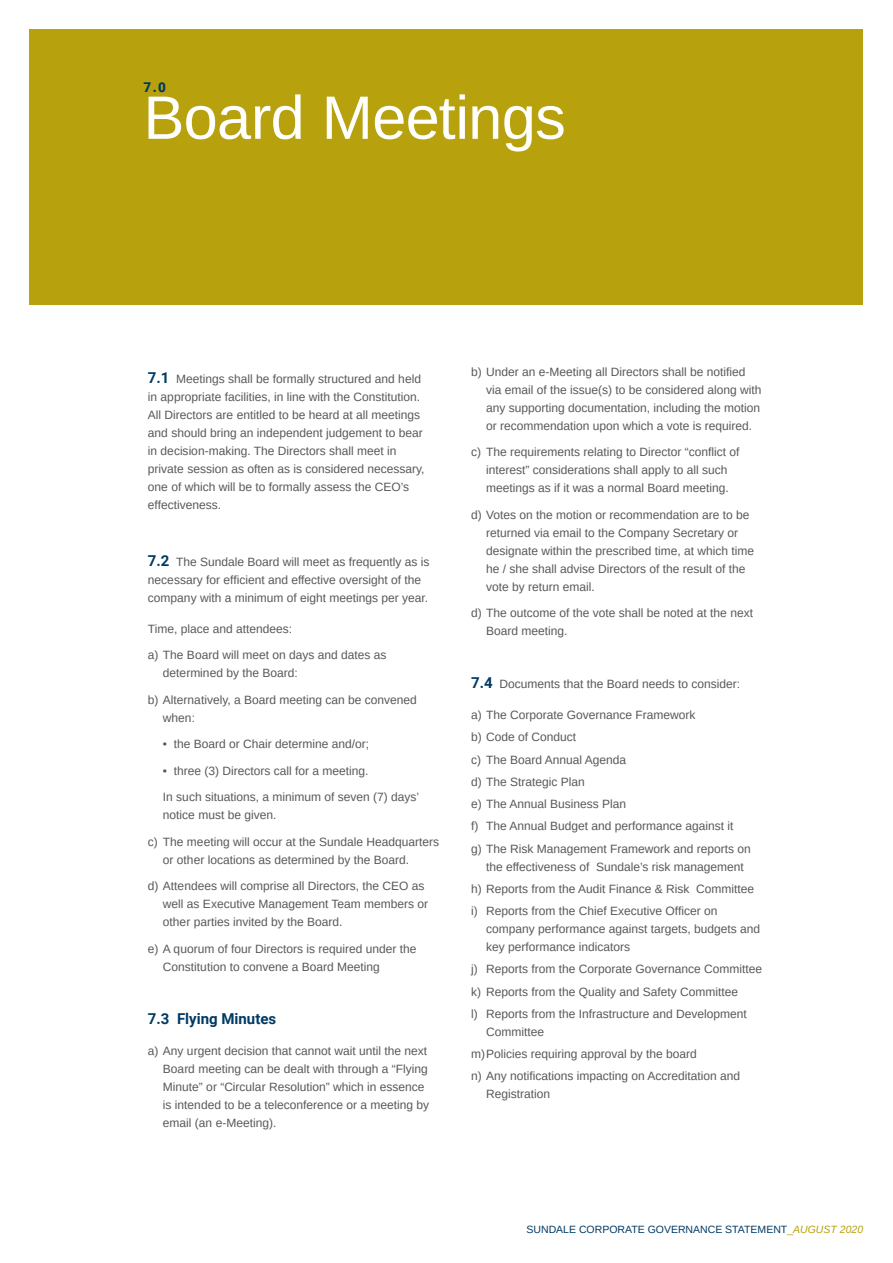
<style>
.page{position:relative;width:893px;height:1263px;background:#fff}
.page>*{position:absolute;margin:0;border:0;box-sizing:border-box;transform-origin:0 0}
.t1{font:61.35px "Arimo";letter-spacing:-.01em;color:#fff}
.t2{font:700 15px "Roboto";color:#003a63}
.t3{font:900 13.5px "Roboto";color:#003a63}
.t4{font:12px/18px "Arimo";color:#57585a}
.t5{font:10.5px "Arimo";color:#003a63}
.s1{font-family:"Roboto";font-weight:700;font-size:15px;color:#003a63}
.s2{color:#b7a10d}
.s3{font-style:italic;color:#b7a10d}
</style>
<div class="page">
<div style="left:30px;top:30px;width:833px;height:275px;background:#b7a10d"></div>
<p class="t3" style="left:144px;top:77px;width:24px">7.0</p>
<p class="t1" style="left:144px;top:79px;width:424px">Board Meetings</p>
<p class="t4" style="left:148px;top:370px;width:278px"><span class="s1">7.1</span> Meetings shall be formally structured and held in appropriate facilities, in line with the Constitution.<br>All Directors are entitled to be heard at all meetings and should bring an independent judgement to bear in decision-making. The Directors shall meet in private session as often as is considered necessary, one of which will be to formally assess the CEO’s effectiveness.</p>
<p class="t4" style="left:148px;top:553px;width:283px"><span class="s1">7.2</span> The Sundale Board will meet as frequently as is necessary for efficient and effective oversight of the company with a minimum of eight meetings per year.</p>
<p class="t4" style="left:148px;top:620px;width:146px">Time, place and attendees:</p>
<p class="t4" style="left:163px;top:646px;width:225px;text-indent:-15px">a) The Board will meet on days and dates as determined by the Board:</p>
<p class="t4" style="left:163px;top:691px;width:255px;text-indent:-15px">b) Alternatively, a Board meeting can be convened when:</p>
<p class="t4" style="left:163px;top:735px;width:208px">• the Board or Chair determine and/or;</p>
<p class="t4" style="left:163px;top:762px;width:207px">• three (3) Directors call for a meeting.</p>
<p class="t4" style="left:163px;top:788px;width:258px">In such situations, a minimum of seven (7) days’ notice must be given.</p>
<p class="t4" style="left:163px;top:833px;width:278px;text-indent:-15px">c) The meeting will occur at the Sundale Headquarters or other locations as determined by the Board.</p>
<p class="t4" style="left:163px;top:877px;width:267px;text-indent:-15px">d) Attendees will comprise all Directors, the CEO as well as Executive Management Team members or other parties invited by the Board.</p>
<p class="t4" style="left:163px;top:940px;width:255px;text-indent:-15px">e) A quorum of four Directors is required under the<br>Constitution to convene a Board Meeting</p>
<p class="t2" style="left:148px;top:1008px;width:130px">7.3 Flying Minutes</p>
<p class="t4" style="left:163px;top:1041px;width:268px;text-indent:-15px">a) Any urgent decision that cannot wait until the next Board meeting can be dealt with through a “Flying Minute” or “Circular Resolution” which in essence is intended to be a teleconference or a meeting by email (an e-Meeting).</p>
<p class="t4" style="left:486px;top:363px;width:277px;text-indent:-15px">b) Under an e-Meeting all Directors shall be notified via email of the issue(s) to be considered along with any supporting documentation, including the motion or recommendation upon which a vote is required.</p>
<p class="t4" style="left:471px;top:443px;width:270px;text-align:center">c) The requirements relating to Director “conflict of interest” considerations shall apply to all such meetings as if it was a normal Board meeting.</p>
<p class="t4" style="left:486px;top:506px;width:270px;text-indent:-15px">d) Votes on the motion or recommendation are to be returned via email to the Company Secretary or designate within the prescribed time, at which time he / she shall advise Directors of the result of the vote by return email.</p>
<p class="t4" style="left:486px;top:604px;width:268px;text-indent:-15px">d) The outcome of the vote shall be noted at the next<br>Board meeting.</p>
<p class="t4" style="left:471px;top:675px;width:271px"><span class="s1">7.4</span> Documents that the Board needs to consider:</p>
<p class="t4" style="left:471px;top:706px;width:226px">a) The Corporate Governance Framework</p>
<p class="t4" style="left:471px;top:728px;width:107px">b) Code of Conduct</p>
<p class="t4" style="left:471px;top:750px;width:157px">c) The Board Annual Agenda</p>
<p class="t4" style="left:471px;top:773px;width:115px">d) The Strategic Plan</p>
<p class="t4" style="left:471px;top:795px;width:157px">e) The Annual Business Plan</p>
<p class="t4" style="left:471px;top:817px;width:264px">f) The Annual Budget and performance against it</p>
<p class="t4" style="left:486px;top:839px;width:266px;text-indent:-15px">g) The Risk Management Framework and reports on the effectiveness of Sundale’s risk management</p>
<p class="t4" style="left:471px;top:880px;width:285px">h) Reports from the Audit Finance &amp; Risk Committee</p>
<p class="t4" style="left:486px;top:902px;width:276px;text-indent:-15px">i) Reports from the Chief Executive Officer on company performance against targets, budgets and key performance indicators</p>
<p class="t4" style="left:471px;top:960px;width:293px">j) Reports from the Corporate Governance Committee</p>
<p class="t4" style="left:471px;top:982px;width:269px">k) Reports from the Quality and Safety Committee</p>
<p class="t4" style="left:486px;top:1005px;width:262px;text-indent:-15px">l) Reports from the Infrastructure and Development<br>Committee</p>
<p class="t4" style="left:471px;top:1045px;width:227px">m)Policies requiring approval by the board</p>
<p class="t4" style="left:486px;top:1067px;width:256px;text-indent:-15px">n) Any notifications impacting on Accreditation and<br>Registration</p>
<p class="t5" style="left:526px;top:1223px;width:338px">SUNDALE CORPORATE GOVERNANCE STATEMENT<span class="s2">_</span><span class="s3">AUGUST 2020</span></p>
</div>
